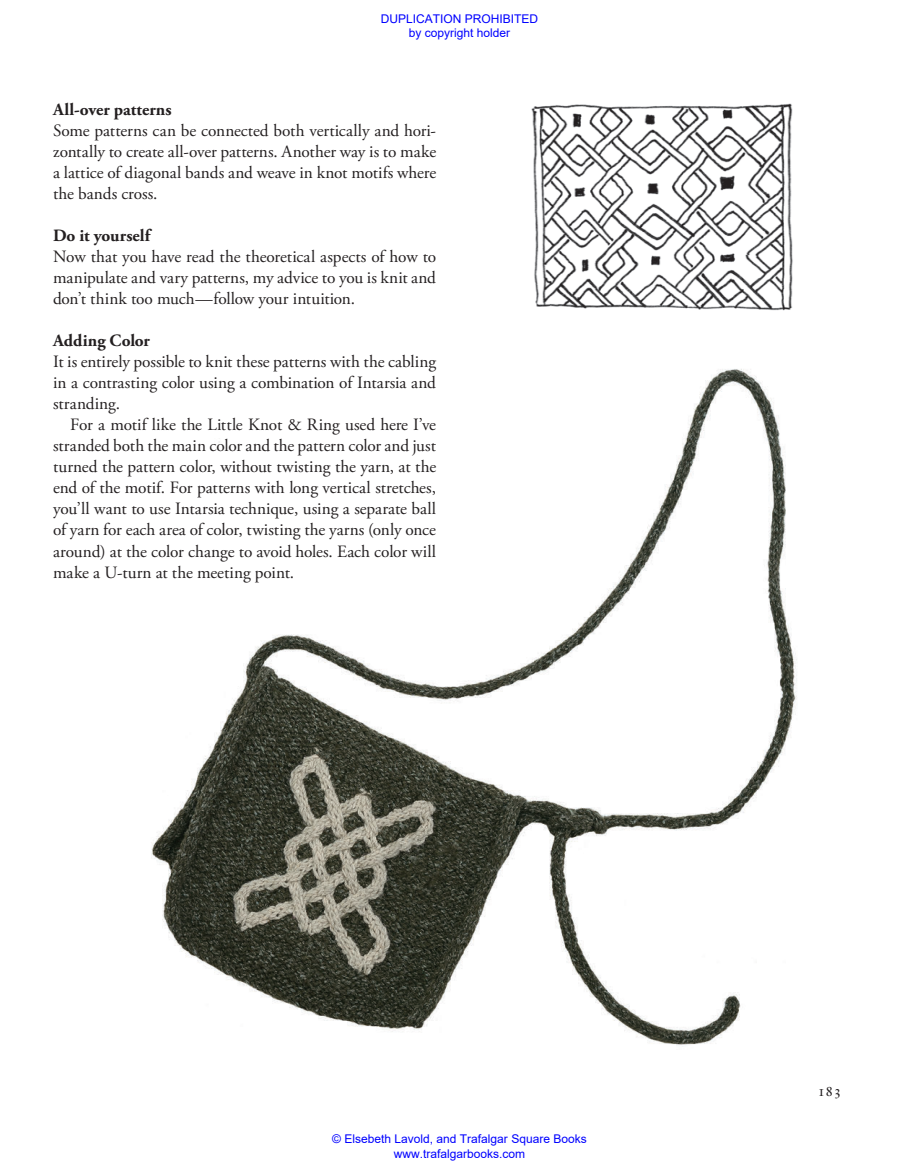
<style>
.page{position:relative;width:919px;height:1162px;background:#fff}
.page>*{position:absolute;margin:0;border:0;box-sizing:border-box;transform-origin:0 0}
.t1{font:17.25px/21px "Adobe Garamond Pro";letter-spacing:-.005em;color:#231f20;text-align:justify}
.t2{font:700 17.25px "Adobe Garamond Pro";color:#231f20}
.t3{font:15px "Galliard Expert SCC";color:#231f20}
.t4{font:12px/14.4px "Arial";color:#00f;text-align:center}
</style>
<div class="page">
<img style="left:151px;top:369px;width:646px;height:676px">
<img style="left:531px;top:103px;width:262px;height:208px">
<p class="t4" style="left:380px;top:11px;width:159px">DUPLICATION PROHIBITED by copyright holder</p>
<p class="t2" style="left:53px;top:100px;width:120px">All-over patterns</p>
<p class="t1" style="left:53px;top:121px;width:384px">Some patterns can be connected both vertically and hori&shy;zontally to create all-over patterns. Another way is to make a lattice of diagonal bands and weave in knot motifs where the bands cross.</p>
<p class="t2" style="left:53px;top:226px;width:99px">Do it yourself</p>
<p class="t1" style="left:53px;top:247px;width:384px">Now that you have read the theoretical aspects of how to manipulate and vary patterns, my advice to you is knit and don’t think too much—follow your intuition.</p>
<p class="t2" style="left:53px;top:331px;width:98px">Adding Color</p>
<p class="t1" style="left:53px;top:352px;width:384px">It is entirely possible to knit these patterns with the cabling in a contrasting color using a combination of Intarsia and stranding.</p>
<p class="t1" style="left:53px;top:415px;width:384px;text-indent:17px">For a motif like the Little Knot &amp; Ring used here I’ve stranded both the main color and the pattern color and just turned the pattern color, without twisting the yarn, at the end of the motif. For patterns with long vertical stretches, you’ll want to use Intarsia technique, using a separate ball of yarn for each area of color, twisting the yarns (only once around) at the color change to avoid holes. Each color will make a U-turn at the meeting point.</p>
<p class="t4" style="left:332px;top:1131px;width:256px">© Elsebeth Lavold, and Trafalgar Square Books www.trafalgarbooks.com</p>
<p class="t3" style="left:818px;top:1083px;width:23px">183</p>
</div>
